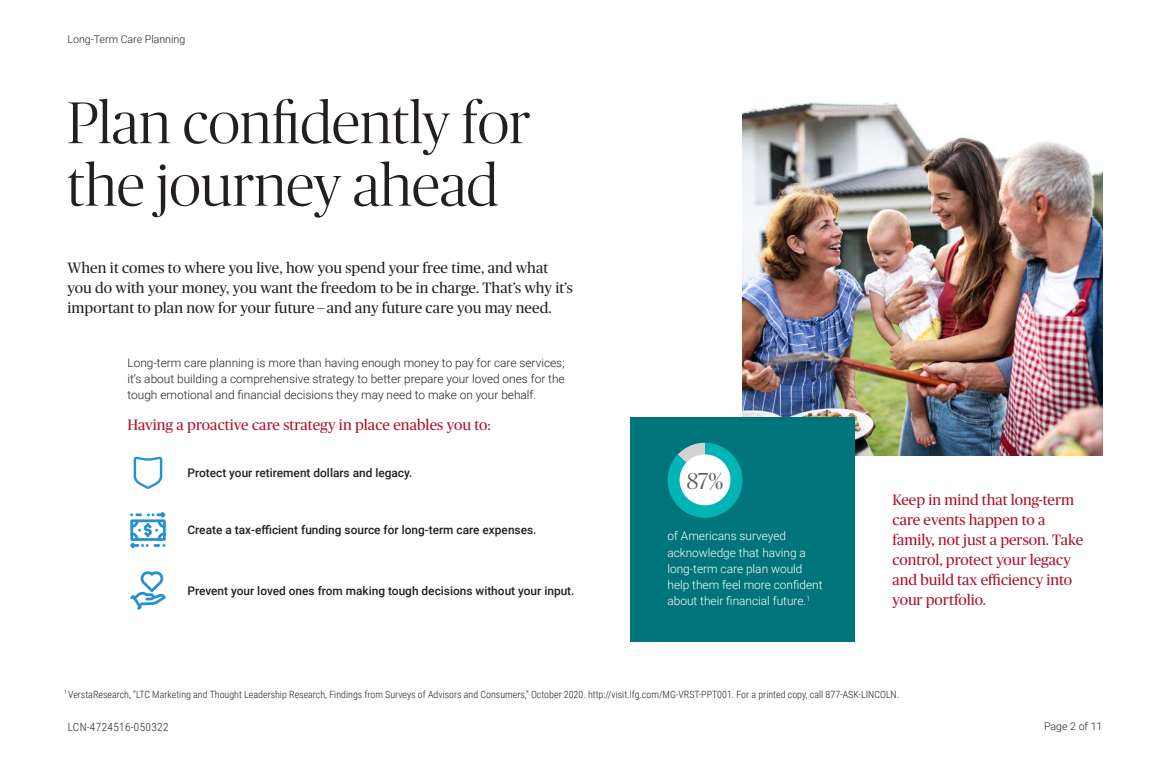
<style>
.page{position:relative;width:1170px;height:765px;background:#fff}
.page>*{position:absolute;margin:0;border:0;box-sizing:border-box;transform-origin:0 0}
.Headline{font:300 58.75px/62.5px "Publico Banner";letter-spacing:.005em;color:#231f20}
.t1{font:300 23.12px "Publico Banner";color:#5a5a5a}
.Intro_Copy{font:15px/20px "Publico Headline";letter-spacing:.005em;color:#231f20}
.CTA{font:15px/20px "Publico Headline";color:#ad1129}
.Subheader_2{font:15px "Publico Headline";letter-spacing:.005em;color:#ad1129}
.Body_Copy{font:300 11.88px/16.2px "Roboto";color:#231f20;text-align:justify}
.Subheader_3{font:500 11.88px "Roboto";color:#231f20}
.Intro{font:300 11.88px/16.2px "Roboto";color:#fff}
.t2{font:300 11.25px "Roboto Condensed";letter-spacing:.035em;color:#231f20}
.t3{font:300 10.62px "Roboto";color:#231f20}
.Footnotes{font:300 10px "Roboto Condensed";color:#231f20}
</style>
<div class="page">
<img style="left:742px;top:102px;width:360px;height:354px">
<div style="left:630px;top:417px;width:225px;height:225px;background:#00747b"></div>
<svg style="left:130px;top:571px;width:36px;height:39px"></svg>
<svg style="left:130px;top:512px;width:36px;height:36px"></svg>
<svg style="left:134px;top:457px;width:28px;height:32px"></svg>
<svg style="left:668px;top:443px;width:74px;height:75px"></svg>
<div style="left:680px;top:454px;width:50px;height:51px;background:#fff;border-radius:50%"></div>
<p class="t3" style="left:68px;top:31px;width:119px">Long-Term Care Planning</p>
<p class="Headline" style="left:68px;top:88px;width:464px">Plan confidently for the journey ahead</p>
<p class="Intro_Copy" style="left:68px;top:257px;width:507px">When it comes to where you live, how you spend your free time, and what you do with your money, you want the freedom to be in charge. That’s why it’s important to plan now for your future — and any future care you may need.</p>
<p class="Body_Copy" style="left:127px;top:354px;width:439px">Long-term care planning is more than having enough money to pay for care services; it’s about building a comprehensive strategy to better prepare your loved ones for the tough emotional and financial decisions they may need to make on your behalf.</p>
<p class="Subheader_2" style="left:128px;top:415px;width:365px">Having a proactive care strategy in place enables you to:</p>
<p class="Subheader_3" style="left:188px;top:465px;width:226px">Protect your retirement dollars and legacy.</p>
<p class="Subheader_3" style="left:188px;top:522px;width:351px">Create a tax-efficient funding source for long-term care expenses.</p>
<p class="Subheader_3" style="left:188px;top:582px;width:389px">Prevent your loved ones from making tough decisions without your input.</p>
<p class="t1" style="left:687px;top:466px;width:38px">87%</p>
<p class="Intro" style="left:668px;top:528px;width:157px">of Americans surveyed acknowledge that having a long-term care plan would help them feel more confident about their financial future.<sup>1</sup></p>
<p class="CTA" style="left:892px;top:489px;width:192px">Keep in mind that long-term care events happen to a family, not just a person. Take control, protect your legacy and build tax efficiency into your portfolio.</p>
<p class="Footnotes" style="left:64px;top:687px;width:837px"><sup>1</sup> VerstaResearch, “LTC Marketing and Thought Leadership Research, Findings from Surveys of Advisors and Consumers,” October 2020. http://visit.lfg.com/MG-VRST-PPT001. For a printed copy, call 877-ASK-LINCOLN.</p>
<p class="t2" style="left:68px;top:719px;width:102px">LCN-4724516-050322</p>
<p class="t3" style="left:1044px;top:719px;width:60px">Page 2 of 11</p>
</div>
